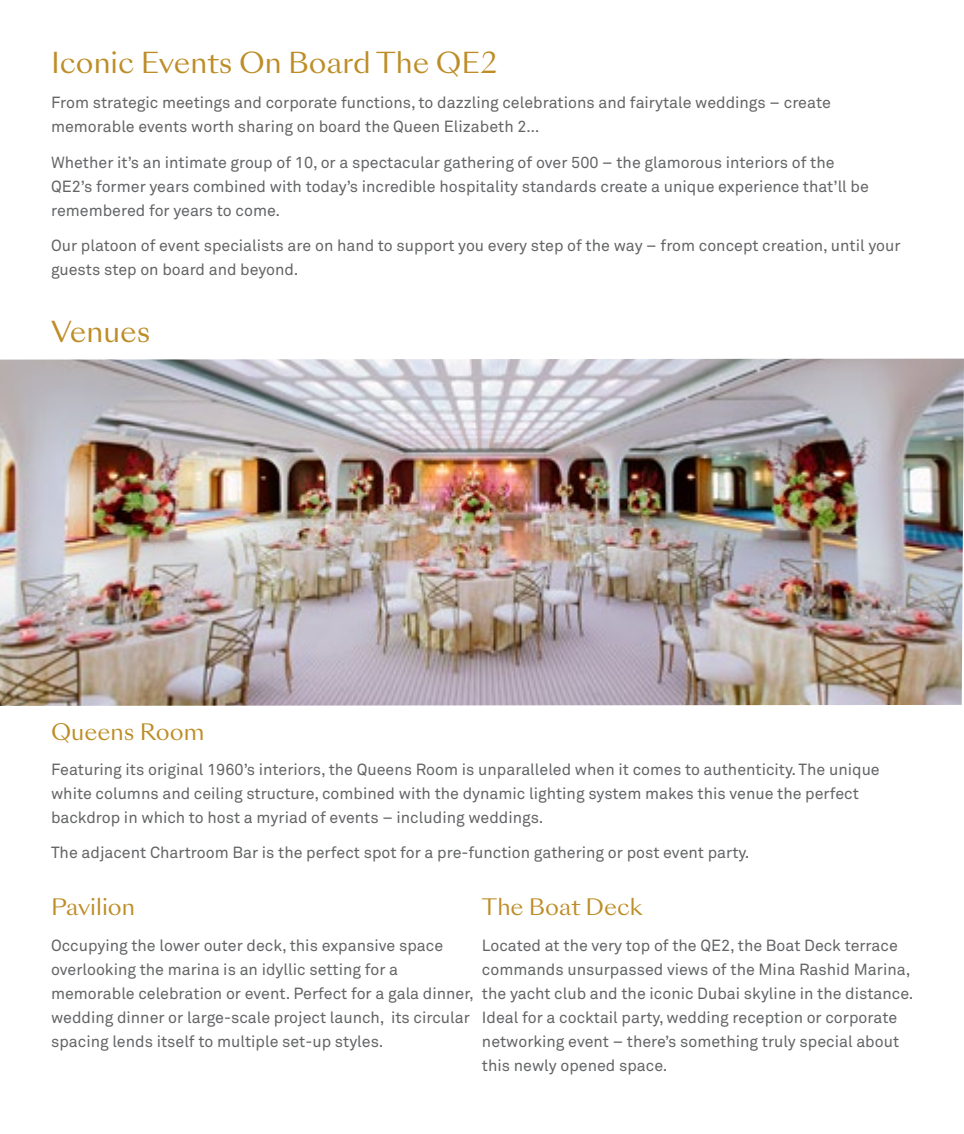
<style>
.page{position:relative;width:964px;height:1134px;background:#fff}
.page>*{position:absolute;margin:0;border:0;box-sizing:border-box;transform-origin:0 0}
.t1{font:28px "Sang Bleu Sunrise";color:#bd8d27}
.t2{font:22px "Sang Bleu Sunrise";color:#bd8d27}
.t3{font:16px/24px "Akkurat Std";color:#636466}
</style>
<div class="page">
<img style="left:0;top:359px;width:964px;height:347px">
<h1 class="t1" style="left:51px;top:43px;width:448px">Iconic Events On Board The QE2</h1>
<p class="t3" style="left:51px;top:91px;width:781px">From strategic meetings and corporate functions, to dazzling celebrations and fairytale weddings – create memorable events worth sharing on board the Queen Elizabeth 2…</p>
<p class="t3" style="left:51px;top:150px;width:819px">Whether it’s an intimate group of 10, or a spectacular gathering of over 500 – the glamorous interiors of the<br>QE2’s former years combined with today’s incredible hospitality standards create a unique experience that’ll be remembered for years to come.</p>
<p class="t3" style="left:51px;top:233px;width:851px">Our platoon of event specialists are on hand to support you every step of the way – from concept creation, until your guests step on board and beyond.</p>
<h1 class="t1" style="left:51px;top:312px;width:101px">Venues</h1>
<h2 class="t2" style="left:51px;top:716px;width:155px">Queens Room</h2>
<p class="t3" style="left:51px;top:757px;width:830px">Featuring its original 1960’s interiors, the Queens Room is unparalleled when it comes to authenticity. The unique white columns and ceiling structure, combined with the dynamic lighting system makes this venue the perfect backdrop in which to host a myriad of events – including weddings.</p>
<p class="t3" style="left:51px;top:841px;width:700px">The adjacent Chartroom Bar is the perfect spot for a pre-function gathering or post event party.</p>
<h2 class="t2" style="left:51px;top:892px;width:86px">Pavilion</h2>
<p class="t3" style="left:51px;top:933px;width:424px">Occupying the lower outer deck, this expansive space overlooking the marina is an idyllic setting for a memorable celebration or event. Perfect for a gala dinner, wedding dinner or large-scale project launch, its circular spacing lends itself to multiple set-up styles.</p>
<h2 class="t2" style="left:482px;top:892px;width:162px">The Boat Deck</h2>
<p class="t3" style="left:482px;top:933px;width:433px">Located at the very top of the QE2, the Boat Deck terrace commands unsurpassed views of the Mina Rashid Marina, the yacht club and the iconic Dubai skyline in the distance.<br>Ideal for a cocktail party, wedding reception or corporate networking event – there’s something truly special about this newly opened space.</p>
</div>
